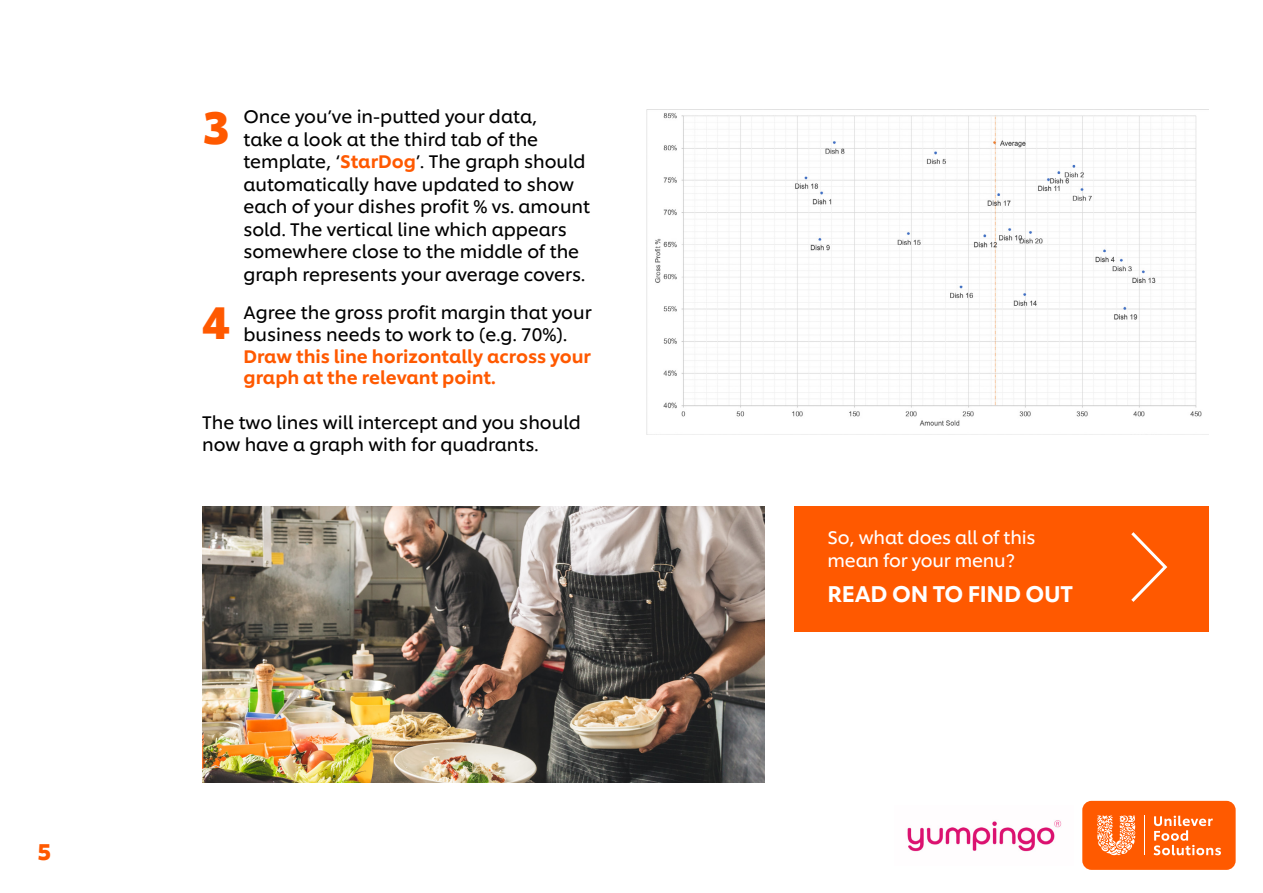
<style>
.page{position:relative;width:1263px;height:893px;background:#fff}
.page>*{position:absolute;margin:0;border:0;box-sizing:border-box;transform-origin:0 0}
.t1{font:700 45px "Unilever Shilling";color:#ff5900}
.t2{font:500 22.5px "Unilever Shilling";letter-spacing:-.01em;color:#fff}
.t3{font:700 22.5px "Unilever Shilling";color:#ff5900}
.t4{font:18px/22.5px "Unilever Shilling";color:#000}
.t5{font:500 18px/21.6px "Unilever Shilling";color:#ff5900}
.t6{font:18px/22.5px "Unilever Shilling";letter-spacing:-.01em;color:#fff}
.s1{font-weight:500;color:#ff5900}
</style>
<div class="page">
<img style="left:646px;top:109px;width:563px;height:325px">
<img style="left:202px;top:507px;width:563px;height:275px">
<div style="left:794px;top:507px;width:415px;height:125px;background:#ff5900"></div>
<img style="left:907px;top:820px;width:155px;height:32px">
<svg style="left:1131px;top:532px;width:37px;height:70px"></svg>
<div style="left:1082px;top:801px;width:153px;height:69px;background:#ff5a00;border-radius:9px"></div>
<svg style="left:1097px;top:815px;width:38px;height:40px"></svg>
<hr style="left:1144px;top:816px;width:1px;height:39px;background:#fff">
<svg style="left:1153px;top:816px;width:68px;height:39px"></svg>
<h1 class="t1" style="left:202px;top:92px;width:29px">3</h1>
<p class="t4" style="left:243px;top:104px;width:348px">Once you’ve in-putted your data,<br>take a look at the third tab of the template, ‘<span class="s1">StarDog</span>’. The graph should automatically have updated to show each of your dishes profit % vs. amount sold. The vertical line which appears somewhere close to the middle of the graph represents your average covers.</p>
<p class="t4" style="left:243px;top:301px;width:350px;line-height:21.6px">Agree the gross profit margin that your business needs to work to (e.g. 70%).</p>
<p class="t5" style="left:243px;top:344px;width:349px">Draw this line horizontally across your graph at the relevant point.</p>
<h1 class="t1" style="left:202px;top:287px;width:29px">4</h1>
<p class="t4" style="left:202px;top:410px;width:380px;line-height:21.6px">The two lines will intercept and you should now have a graph with for quadrants.</p>
<p class="t3" style="left:38px;top:834px;width:15px">5</p>
<p class="t6" style="left:828px;top:525px;width:209px">So, what does all of this mean for your menu?</p>
<p class="t2" style="left:828px;top:576px;width:247px">READ ON TO FIND OUT</p>
</div>
